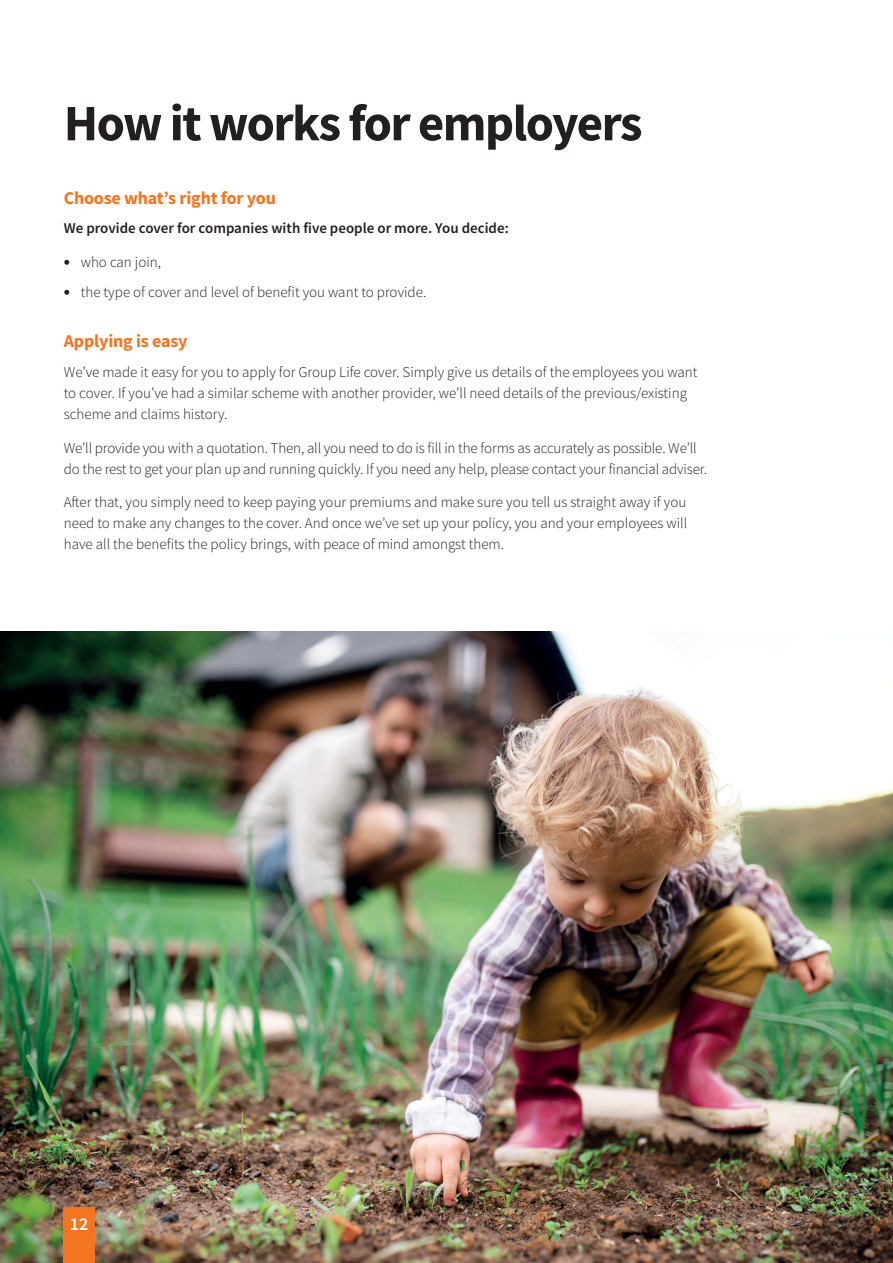
<style>
.page{position:relative;width:893px;height:1263px;background:#fff}
.page>*{position:absolute;margin:0;border:0;box-sizing:border-box;transform-origin:0 0}
.t1{font:700 51px "Source Sans Pro";letter-spacing:-.03em;color:#231f20}
.t2{font:700 18px "Source Sans Pro";letter-spacing:-.01em;color:#f47521}
.t3{font:600 18px "Source Sans Pro";color:#fff}
.t4{font:300 15px/21px "Source Sans Pro";color:#231f20}
.t5{font:600 15px "Source Sans Pro";color:#231f20}
.s1{font-weight:700;font-size:18px}
</style>
<div class="page">
<img style="left:0;top:632px;width:893px;height:631px">
<div style="left:63px;top:1207px;width:32px;height:56px;background:#f47521"></div>
<h1 class="t1" style="left:64px;top:89px;width:580px">How it works for employers</h1>
<p class="t2" style="left:64px;top:186px;width:214px">Choose what’s right for you</p>
<p class="t5" style="left:64px;top:218px;width:446px">We provide cover for companies with five people or more. You decide:</p>
<p class="t4" style="left:64px;top:252px;width:99px"><span class="s1">•</span> who can join,</p>
<p class="t4" style="left:64px;top:281px;width:364px"><span class="s1">•</span> the type of cover and level of benefit you want to provide.</p>
<p class="t2" style="left:64px;top:329px;width:125px">Applying is easy</p>
<p class="t4" style="left:64px;top:361px;width:635px">We’ve made it easy for you to apply for Group Life cover. Simply give us details of the employees you want to cover. If you’ve had a similar scheme with another provider, we’ll need details of the previous/existing scheme and claims history.</p>
<p class="t4" style="left:64px;top:437px;width:645px">We’ll provide you with a quotation. Then, all you need to do is fill in the forms as accurately as possible. We’ll do the rest to get your plan up and running quickly. If you need any help, please contact your financial adviser.</p>
<p class="t4" style="left:64px;top:492px;width:625px;text-align:justify">After that, you simply need to keep paying your premiums and make sure you tell us straight away if you need to make any changes to the cover. And once we’ve set up your policy, you and your employees will have all the benefits the policy brings, with peace of mind amongst them.</p>
<p class="t3" style="left:70px;top:1212px;width:20px">12</p>
</div>
